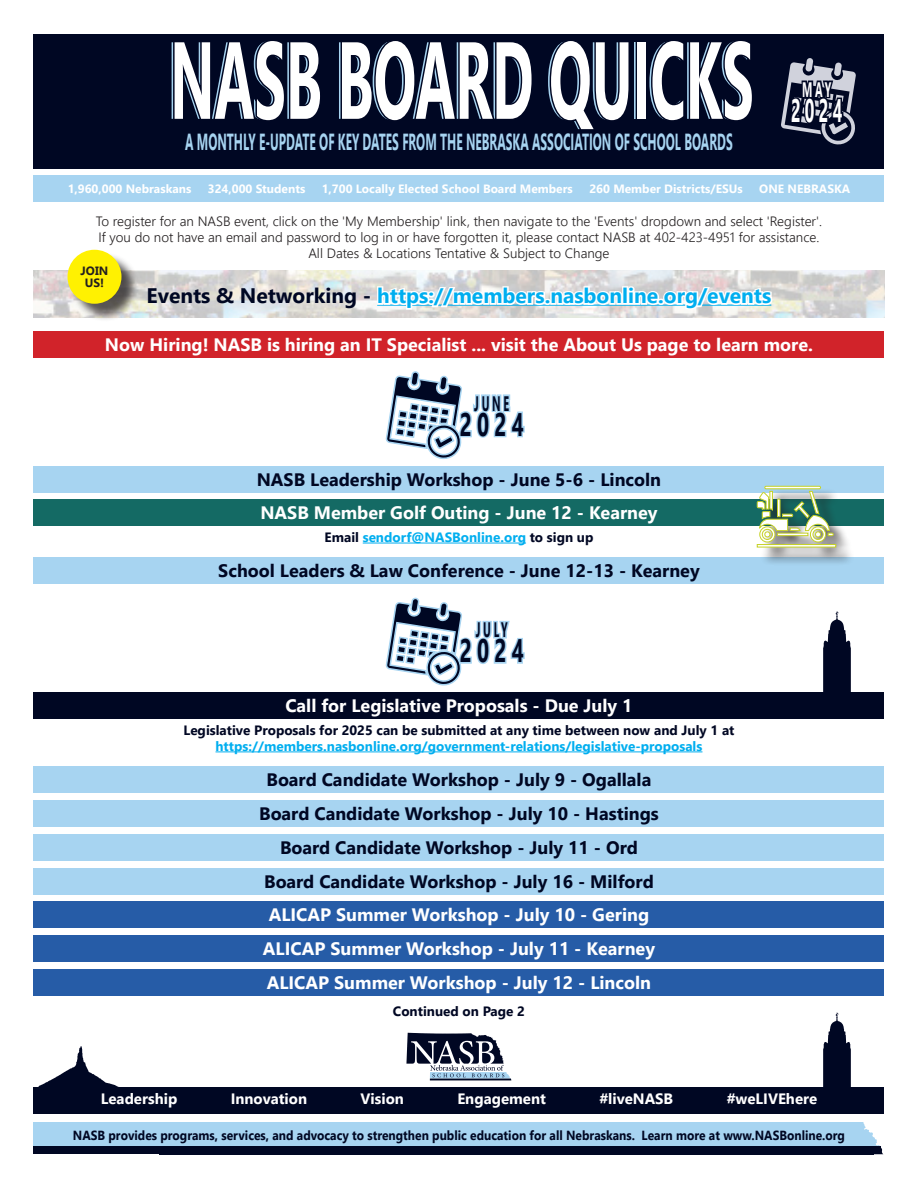
<style>
.page{position:relative;width:918px;height:1188px;background:#fff}
.page>*{position:absolute;margin:0;border:0;box-sizing:border-box;transform-origin:0 0}
.t1{font:700 109.2px "Leelawadee UI";color:#fff;scale:.52 1}
.t2{font:700 32.55px "Leelawadee UI";letter-spacing:.25em;color:#000723;scale:.65 1}
.t3{font:700 32.55px "Leelawadee UI";color:#fff;scale:.52 1}
.t4{font:700 23.25px "Leelawadee UI";color:#a7d4f1;scale:.52 1}
.t5{font:700 21px "Leelawadee UI";color:#00aeef}
.t6{font:700 20.85px "Leelawadee UI";letter-spacing:.25em;color:#000723;scale:.52 1}
.t7{font:700 20.85px "Leelawadee UI";color:#fff;scale:.52 1}
.t8{font:700 18px "Leelawadee UI";color:#fff}
.t9{font:700 18px "Leelawadee UI";color:#000723}
.t10{font:700 15px "Leelawadee UI";color:#fff}
.t11{font:300 13.5px "Leelawadee UI";color:#231f20}
.t12{font:700 13.5px/16.2px "Leelawadee UI";color:#00aeef;text-align:center}
.t13{font:700 13.5px "Leelawadee UI";color:#000723}
.t14{font:700 13.2px "Leelawadee UI";color:#000723;scale:.91 1}
.t15{font:700 12px "Leelawadee UI";color:#fff}
.t16{font:700 12px "Microsoft Tai Le";color:#231f20}
.s1{color:#000723}
</style>
<div class="page">
<div style="left:34px;top:34px;width:850px;height:135px;background:#000723"></div>
<div style="left:34px;top:1087px;width:850px;height:27px;background:#000723"></div>
<div style="left:34px;top:1122px;width:829px;height:25px;background:#a7d4f1"></div>
<div style="left:34px;top:1146px;width:847px;height:8px;background:#000723"></div>
<svg style="left:863px;top:1122px;width:20px;height:32px"></svg>
<img style="left:34px;top:270px;width:850px;height:47px">
<svg style="left:376px;top:284px;width:399px;height:28px"></svg>
<svg style="left:38px;top:1046px;width:81px;height:41px"></svg>
<svg style="left:406px;top:1033px;width:106px;height:47px"></svg>
<div style="left:34px;top:176px;width:850px;height:26px;background:#a7d4f1"></div>
<svg style="left:823px;top:1012px;width:28px;height:75px"></svg>
<svg style="left:169px;top:175px;width:586px;height:1px"></svg>
<svg style="left:781px;top:58px;width:75px;height:87px"></svg>
<div style="left:70px;top:253px;width:70px;height:69px;background:#231f20;opacity:.75"></div>
<div style="left:68px;top:250px;width:54px;height:54px;background:#fff101;border-radius:50%"></div>
<svg style="left:385px;top:371px;width:140px;height:88px"></svg>
<svg style="left:385px;top:597px;width:140px;height:89px"></svg>
<div style="left:34px;top:466px;width:850px;height:27px;background:#a7d4f1"></div>
<div style="left:34px;top:500px;width:850px;height:26px;background:#146a64"></div>
<hr style="left:363px;top:543px;width:163px;height:1px;background:#00aeef">
<div style="left:34px;top:557px;width:850px;height:27px;background:#a7d4f1"></div>
<div style="left:760px;top:488px;width:94px;height:78px;background:#231f20;opacity:.75"></div>
<div style="left:765px;top:486px;width:56px;height:3px;border:1px solid #c6d226"></div>
<div style="left:757px;top:544px;width:79px;height:3px;background:#fff;border:1px solid #c6d226"></div>
<svg style="left:757px;top:491px;width:77px;height:52px"></svg>
<div style="left:34px;top:766px;width:850px;height:27px;background:#a7d4f1"></div>
<div style="left:34px;top:800px;width:850px;height:27px;background:#a7d4f1"></div>
<div style="left:34px;top:834px;width:850px;height:27px;background:#a7d4f1"></div>
<div style="left:34px;top:868px;width:850px;height:27px;background:#a7d4f1"></div>
<div style="left:34px;top:692px;width:850px;height:27px;background:#000723"></div>
<hr style="left:216px;top:752px;width:486px;height:1px;background:#00aeef">
<svg style="left:823px;top:611px;width:28px;height:81px"></svg>
<div style="left:34px;top:901px;width:850px;height:27px;background:#265ca7"></div>
<div style="left:34px;top:935px;width:850px;height:27px;background:#265ca7"></div>
<div style="left:34px;top:969px;width:850px;height:27px;background:#265ca7"></div>
<div style="left:34px;top:331px;width:850px;height:27px;background:#d1232a"></div>
<p class="t1" style="left:170px;top:2px;width:1124px">NASB BOARD QUICKS</p>
<p class="t4" style="left:185px;top:125px;width:1055px">A MONTHLY E-UPDATE OF KEY DATES FROM THE NEBRASKA ASSOCIATION OF SCHOOL BOARDS</p>
<p class="t7" style="left:802px;top:74px;width:57px">MAY</p>
<p class="t3" style="left:791px;top:87px;width:100px">2024</p>
<p class="t15" style="left:68px;top:180px;width:125px">1,960,000 Nebraskans</p>
<p class="t15" style="left:208px;top:180px;width:99px">324,000 Students</p>
<p class="t15" style="left:322px;top:180px;width:253px">1,700 Locally Elected School Board Members</p>
<p class="t15" style="left:589px;top:180px;width:155px">260 Member Districts/ESUs</p>
<p class="t15" style="left:759px;top:180px;width:93px">ONE NEBRASKA</p>
<p class="t11" style="left:96px;top:212px;width:728px">To register for an NASB event, click on the 'My Membership' link, then navigate to the 'Events' dropdown and select 'Register'.</p>
<p class="t11" style="left:99px;top:228px;width:722px">If you do not have an email and password to log in or have forgotten it, please contact NASB at 402-423-4951 for assistance.</p>
<p class="t11" style="left:308px;top:244px;width:303px">All Dates &amp; Locations Tentative &amp; Subject to Change</p>
<p class="t16" style="left:81px;top:264px;width:29px">JOIN</p>
<p class="t16" style="left:85px;top:276px;width:21px">US!</p>
<p class="t5" style="left:147px;top:281px;width:626px"><span class="s1">Events &amp; Networking -</span> https://members.nasbonline.org/events</p>
<p class="t8" style="left:105px;top:331px;width:710px">Now Hiring! NASB is hiring an IT Specialist ... visit the About Us page to learn more.</p>
<p class="t6" style="left:474px;top:388px;width:69px">JUNE</p>
<p class="t2" style="left:460px;top:401px;width:100px">2024</p>
<p class="t9" style="left:257px;top:466px;width:406px">NASB Leadership Workshop - June 5-6 - Lincoln</p>
<p class="t8" style="left:260px;top:500px;width:399px">NASB Member Golf Outing - June 12 - Kearney</p>
<p class="t12" style="left:325px;top:528px;width:270px"><span class="s1">Email</span> sendorf@NASBonline.org <span class="s1">to sign up</span></p>
<p class="t9" style="left:218px;top:558px;width:483px">School Leaders &amp; Law Conference - June 12-13 - Kearney</p>
<p class="t6" style="left:476px;top:615px;width:63px">JULY</p>
<p class="t2" style="left:460px;top:627px;width:100px">2024</p>
<p class="t8" style="left:285px;top:693px;width:349px">Call for Legislative Proposals - Due July 1</p>
<p class="t12" style="left:183px;top:721px;width:553px"><span class="s1">Legislative Proposals for 2025 can be submitted at any time between now and July 1 at </span>https://members.nasbonline.org/government-relations/legislative-proposals</p>
<p class="t9" style="left:267px;top:767px;width:386px">Board Candidate Workshop - July 9 - Ogallala</p>
<p class="t9" style="left:259px;top:801px;width:401px">Board Candidate Workshop - July 10 - Hastings</p>
<p class="t9" style="left:280px;top:835px;width:359px">Board Candidate Workshop - July 11 - Ord</p>
<p class="t9" style="left:264px;top:868px;width:391px">Board Candidate Workshop - July 16 - Milford</p>
<p class="t8" style="left:269px;top:902px;width:382px">ALICAP Summer Workshop - July 10 - Gering</p>
<p class="t8" style="left:263px;top:936px;width:394px">ALICAP Summer Workshop - July 11 - Kearney</p>
<p class="t8" style="left:267px;top:970px;width:386px">ALICAP Summer Workshop - July 12 - Lincoln</p>
<p class="t13" style="left:393px;top:1001px;width:134px">Continued on Page 2</p>
<p class="t10" style="left:101px;top:1088px;width:78px">Leadership</p>
<p class="t10" style="left:231px;top:1088px;width:78px">Innovation</p>
<p class="t10" style="left:361px;top:1088px;width:45px">Vision</p>
<p class="t10" style="left:457px;top:1088px;width:90px">Engagement</p>
<p class="t10" style="left:599px;top:1088px;width:75px">#liveNASB</p>
<p class="t10" style="left:727px;top:1088px;width:92px">#weLIVEhere</p>
<p class="t14" style="left:73px;top:1126px;width:850px">NASB provides programs, services, and advocacy to strengthen public education for all Nebraskans. Learn more at www.NASBonline.org</p>
</div>
